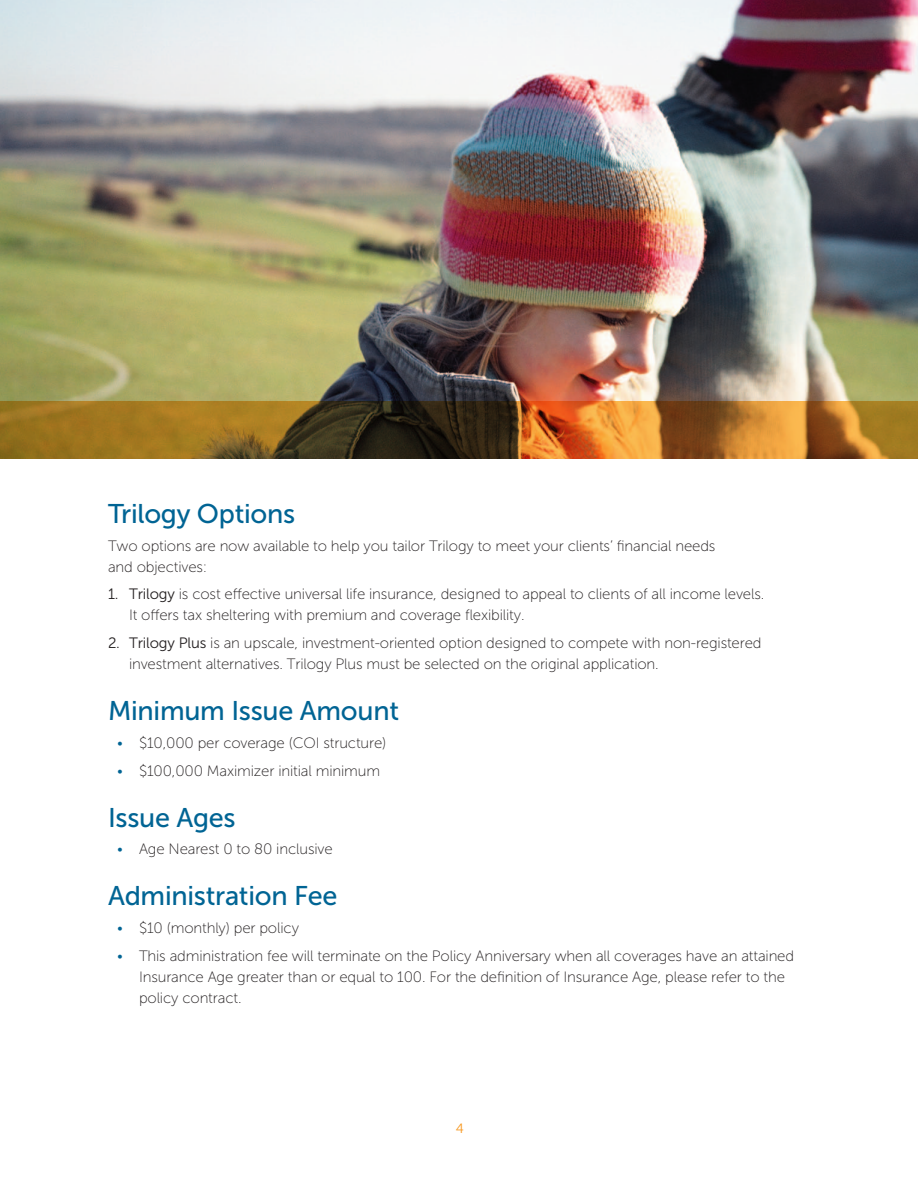
<style>
.page{position:relative;width:918px;height:1188px;background:#fff}
.page>*{position:absolute;margin:0;border:0;box-sizing:border-box;transform-origin:0 0}
.t1{font:27px "Museo Sans 500";letter-spacing:-.01em;color:#006494}
.t2{font:15px/21px "Museo Sans 100";letter-spacing:-.01em;color:#231f20}
.t3{font:13.5px "Museo Sans 300";color:#f7971d}
.s1{font-family:"Museo Sans 300"}
.s2{color:#006494}
</style>
<div class="page">
<img style="left:0;top:0;width:918px;height:402px">
<svg style="left:0;top:402px;width:918px;height:57px;background:#906222"></svg>
<h1 class="t1" style="left:108px;top:499px;width:189px">Trilogy Options</h1>
<p class="t2" style="left:108px;top:535px;width:609px">Two options are now available to help you tailor Trilogy to meet your clients’ financial needs and objectives:</p>
<p class="t2" style="left:129px;top:584px;width:637px;text-indent:-21px"><span class="s1">1. Trilogy</span> is cost effective universal life insurance, designed to appeal to clients of all income levels.<br>It offers tax sheltering with premium and coverage flexibility.</p>
<p class="t2" style="left:129px;top:633px;width:634px;text-indent:-21px"><span class="s1">2. Trilogy Plus</span> is an upscale, investment-oriented option designed to compete with non-registered investment alternatives. Trilogy Plus must be selected on the original application.</p>
<h1 class="t1" style="left:108px;top:696px;width:293px">Minimum Issue Amount</h1>
<p class="t2" style="left:117px;top:732px;width:271px"><span class="s2">•</span> $10,000 per coverage (COI structure)</p>
<p class="t2" style="left:117px;top:760px;width:265px"><span class="s2">•</span> $100,000 Maximizer initial minimum</p>
<h1 class="t1" style="left:108px;top:802px;width:129px">Issue Ages</h1>
<p class="t2" style="left:117px;top:839px;width:217px"><span class="s2">•</span> Age Nearest 0 to 80 inclusive</p>
<h1 class="t1" style="left:108px;top:881px;width:231px">Administration Fee</h1>
<p class="t2" style="left:117px;top:918px;width:184px"><span class="s2">•</span> $10 (monthly) per policy</p>
<p class="t2" style="left:139px;top:945px;width:657px;text-indent:-22px"><span class="s2">•</span> This administration fee will terminate on the Policy Anniversary when all coverages have an attained<br>Insurance Age greater than or equal to 100. For the definition of Insurance Age, please refer to the policy contract.</p>
<p class="t3" style="left:456px;top:1121px;width:10px">4</p>
</div>
